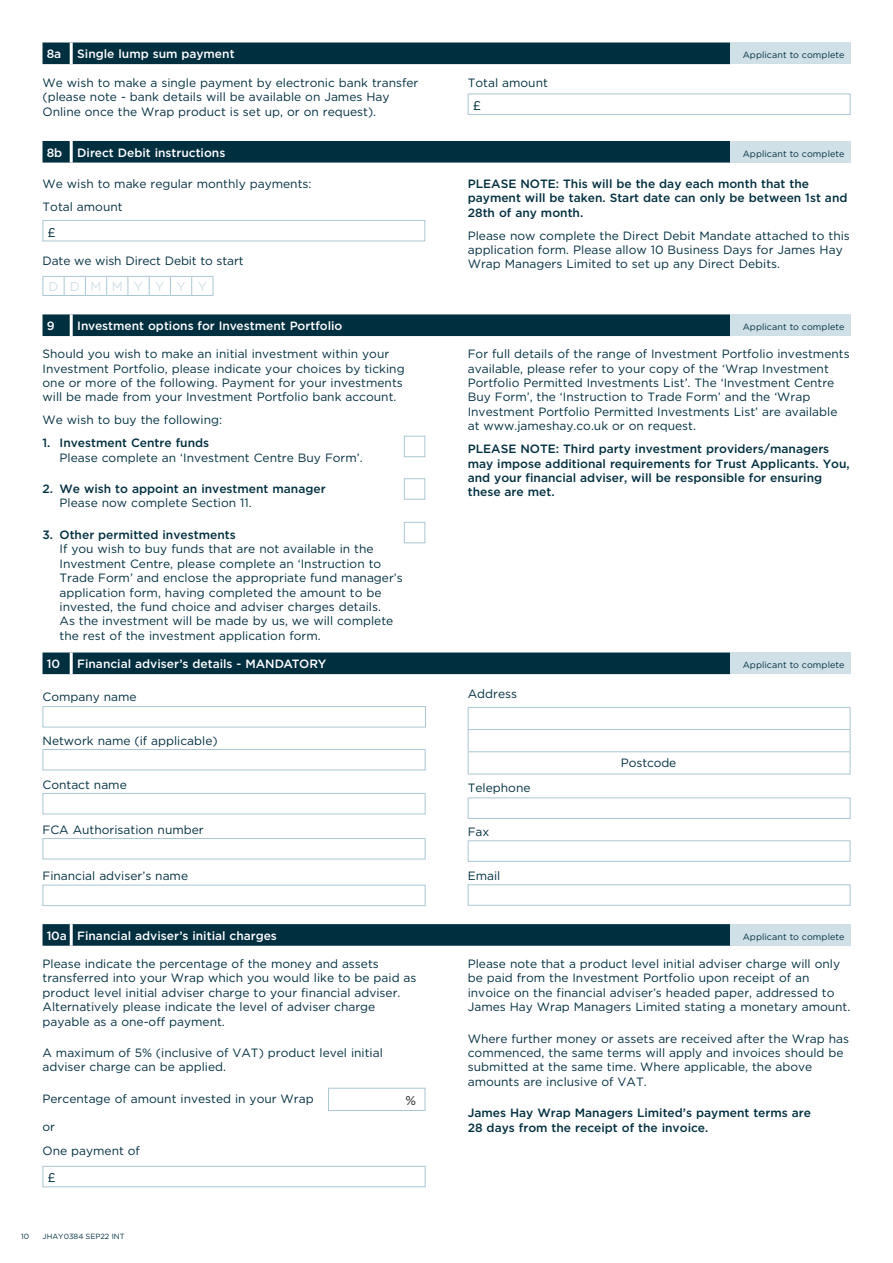
<style>
.page{position:relative;width:893px;height:1263px;background:#fff}
.page>*{position:absolute;margin:0;border:0;box-sizing:border-box;transform-origin:0 0}
.t1{font:12.75px "Gotham";letter-spacing:.885em;color:#d0e0e7}
.t2{font:12.75px "Gotham";color:#002f40}
.t3{font:12.75px "Gotham";color:#231f20}
.t4{font:12px/14.4px "Gotham";color:#002f40}
.t5{font:500 12px/14.4px "Gotham";color:#002f40}
.t6{font:500 12px "Gotham";color:#fff}
.t7{font:9px "Gotham";letter-spacing:.01em;color:#002f40}
.t8{font:7.5px "Gotham";color:#002f40}
</style>
<div class="page">
<div style="left:43px;top:43px;width:687px;height:21px;background:#002f40"></div>
<div style="left:730px;top:43px;width:120px;height:21px;background:#d0e0e7"></div>
<hr style="left:70px;top:43px;width:3px;height:21px;background:#fff">
<div style="left:43px;top:141px;width:687px;height:22px;background:#002f40"></div>
<div style="left:730px;top:141px;width:120px;height:22px;background:#d0e0e7"></div>
<hr style="left:70px;top:141px;width:3px;height:22px;background:#fff">
<div style="left:43px;top:314px;width:687px;height:22px;background:#002f40"></div>
<div style="left:730px;top:314px;width:120px;height:22px;background:#d0e0e7"></div>
<hr style="left:70px;top:314px;width:3px;height:22px;background:#fff">
<div style="left:468px;top:94px;width:382px;height:21px;border:1px solid #aac7d2"></div>
<div style="left:43px;top:220px;width:382px;height:21px;border:1px solid #aac7d2"></div>
<svg style="left:43px;top:276px;width:171px;height:20px"></svg>
<div style="left:404px;top:436px;width:21px;height:21px;background:#fff;border:1px solid #aac7d2"></div>
<div style="left:404px;top:478px;width:21px;height:22px;background:#fff;border:1px solid #aac7d2"></div>
<div style="left:404px;top:522px;width:21px;height:21px;background:#fff;border:1px solid #aac7d2"></div>
<div style="left:43px;top:652px;width:687px;height:22px;background:#002f40"></div>
<div style="left:730px;top:652px;width:120px;height:22px;background:#d0e0e7"></div>
<hr style="left:70px;top:652px;width:3px;height:22px;background:#fff">
<svg style="left:43px;top:924px;width:687px;height:22px;background:#043243"></svg>
<div style="left:730px;top:924px;width:120px;height:22px;background:#d0e0e7"></div>
<hr style="left:70px;top:924px;width:3px;height:22px;background:#fff">
<div style="left:43px;top:706px;width:383px;height:21px;background:#fff;border:1px solid #aac7d2"></div>
<div style="left:468px;top:797px;width:382px;height:22px;background:#fff;border:1px solid #aac7d2"></div>
<div style="left:43px;top:749px;width:382px;height:21px;background:#fff;border:1px solid #aac7d2"></div>
<div style="left:468px;top:840px;width:382px;height:22px;background:#fff;border:1px solid #aac7d2"></div>
<div style="left:43px;top:793px;width:382px;height:21px;background:#fff;border:1px solid #aac7d2"></div>
<div style="left:468px;top:884px;width:382px;height:22px;background:#fff;border:1px solid #aac7d2"></div>
<div style="left:43px;top:838px;width:382px;height:21px;background:#fff;border:1px solid #aac7d2"></div>
<div style="left:43px;top:885px;width:382px;height:21px;background:#fff;border:1px solid #aac7d2"></div>
<div style="left:328px;top:1088px;width:97px;height:23px;border:1px solid #aac7d2"></div>
<div style="left:43px;top:1166px;width:382px;height:21px;border:1px solid #aac7d2"></div>
<hr style="left:468px;top:707px;width:382px;height:1px;background:#aac7d2">
<hr style="left:468px;top:729px;width:382px;height:1px;background:#aac7d2">
<hr style="left:468px;top:751px;width:382px;height:1px;background:#aac7d2">
<svg style="left:468px;top:708px;width:1px;height:66px"></svg>
<svg style="left:850px;top:708px;width:1px;height:66px"></svg>
<hr style="left:468px;top:774px;width:382px;height:1px;background:#aac7d2">
<p class="t6" style="left:47px;top:46px;width:16px">8a</p>
<p class="t6" style="left:77px;top:46px;width:159px">Single lump sum payment</p>
<p class="t7" style="left:743px;top:49px;width:103px">Applicant to complete</p>
<p class="t4" style="left:43px;top:75px;width:377px">We wish to make a single payment by electronic bank transfer (please note - bank details will be available on James Hay<br>Online once the Wrap product is set up, or on request).</p>
<p class="t4" style="left:468px;top:75px;width:82px">Total amount</p>
<p class="t2" style="left:473px;top:97px;width:10px">£</p>
<p class="t6" style="left:47px;top:144px;width:180px">8b Direct Debit instructions</p>
<p class="t7" style="left:743px;top:148px;width:103px">Applicant to complete</p>
<p class="t4" style="left:43px;top:172px;width:271px;line-height:23px">We wish to make regular monthly payments:<br>Total amount</p>
<p class="t5" style="left:468px;top:176px;width:381px">PLEASE NOTE: This will be the day each month that the payment will be taken. Start date can only be between 1st and<br>28th of any month.</p>
<p class="t4" style="left:468px;top:228px;width:384px">Please now complete the Direct Debit Mandate attached to this application form. Please allow 10 Business Days for James Hay<br>Wrap Managers Limited to set up any Direct Debits.</p>
<p class="t2" style="left:47px;top:224px;width:10px">£</p>
<p class="t4" style="left:43px;top:254px;width:203px">Date we wish Direct Debit to start</p>
<p class="t1" style="left:49px;top:278px;width:160px">DDMMYYYY</p>
<p class="t6" style="left:47px;top:318px;width:9px">9</p>
<p class="t6" style="left:77px;top:318px;width:267px">Investment options for Investment Portfolio</p>
<p class="t7" style="left:743px;top:321px;width:103px">Applicant to complete</p>
<p class="t4" style="left:43px;top:347px;width:364px">Should you wish to make an initial investment within your Investment Portfolio, please indicate your choices by ticking one or more of the following. Payment for your investments will be made from your Investment Portfolio bank account.</p>
<p class="t4" style="left:43px;top:413px;width:181px">We wish to buy the following:</p>
<p class="t5" style="left:43px;top:436px;width:168px">1. Investment Centre funds</p>
<p class="t4" style="left:60px;top:450px;width:305px">Please complete an ‘Investment Centre Buy Form’.</p>
<p class="t5" style="left:43px;top:481px;width:285px">2. We wish to appoint an investment manager</p>
<p class="t4" style="left:60px;top:496px;width:194px">Please now complete Section 11.</p>
<p class="t5" style="left:43px;top:527px;width:195px">3. Other permitted investments</p>
<p class="t4" style="left:60px;top:542px;width:345px">If you wish to buy funds that are not available in the Investment Centre, please complete an ‘Instruction to Trade Form’ and enclose the appropriate fund manager’s application form, having completed the amount to be invested, the fund choice and adviser charges details.<br>As the investment will be made by us, we will complete the rest of the investment application form.</p>
<p class="t4" style="left:468px;top:347px;width:383px">For full details of the range of Investment Portfolio investments available, please refer to your copy of the ‘Wrap Investment Portfolio Permitted Investments List’. The ‘Investment Centre Buy Form’, the ‘Instruction to Trade Form’ and the ‘Wrap Investment Portfolio Permitted Investments List’ are available at www.jameshay.co.uk or on request.</p>
<p class="t5" style="left:468px;top:442px;width:384px">PLEASE NOTE: Third party investment providers/managers may impose additional requirements for Trust Applicants. You, and your financial adviser, will be responsible for ensuring these are met.</p>
<p class="t6" style="left:47px;top:656px;width:15px">10</p>
<p class="t6" style="left:77px;top:656px;width:251px">Financial adviser’s details - MANDATORY</p>
<p class="t7" style="left:743px;top:659px;width:103px">Applicant to complete</p>
<p class="t4" style="left:43px;top:689px;width:96px">Company name</p>
<p class="t4" style="left:468px;top:686px;width:51px">Address</p>
<p class="t4" style="left:43px;top:733px;width:177px">Network name (if applicable)</p>
<p class="t4" style="left:43px;top:777px;width:86px">Contact name</p>
<p class="t4" style="left:43px;top:822px;width:163px">FCA Authorisation number</p>
<p class="t4" style="left:43px;top:869px;width:147px">Financial adviser’s name</p>
<p class="t4" style="left:468px;top:780px;width:64px">Telephone</p>
<p class="t4" style="left:468px;top:824px;width:23px">Fax</p>
<p class="t4" style="left:468px;top:868px;width:34px">Email</p>
<p class="t4" style="left:621px;top:755px;width:57px">Postcode</p>
<p class="t6" style="left:47px;top:928px;width:232px">10a Financial adviser’s initial charges</p>
<p class="t7" style="left:743px;top:931px;width:103px">Applicant to complete</p>
<p class="t4" style="left:43px;top:956px;width:376px">Please indicate the percentage of the money and assets transferred into your Wrap which you would like to be paid as product level initial adviser charge to your financial adviser.<br>Alternatively please indicate the level of adviser charge payable as a one-off payment.</p>
<p class="t4" style="left:43px;top:1045px;width:342px">A maximum of 5% (inclusive of VAT) product level initial adviser charge can be applied.</p>
<p class="t4" style="left:43px;top:1091px;width:273px">Percentage of amount invested in your Wrap</p>
<p class="t3" style="left:405px;top:1092px;width:12px">%</p>
<p class="t4" style="left:43px;top:1119px;width:14px">or</p>
<p class="t4" style="left:43px;top:1143px;width:99px">One payment of</p>
<p class="t2" style="left:47px;top:1170px;width:10px">£</p>
<p class="t8" style="left:21px;top:1232px;width:10px">10</p>
<p class="t8" style="left:43px;top:1232px;width:84px">JHAY0384 SEP22 INT</p>
<p class="t4" style="left:468px;top:956px;width:384px">Please note that a product level initial adviser charge will only be paid from the Investment Portfolio upon receipt of an invoice on the financial adviser’s headed paper, addressed to James Hay Wrap Managers Limited stating a monetary amount.</p>
<p class="t4" style="left:468px;top:1031px;width:383px">Where further money or assets are received after the Wrap has commenced, the same terms will apply and invoices should be submitted at the same time. Where applicable, the above amounts are inclusive of VAT.</p>
<p class="t5" style="left:468px;top:1105px;width:345px">James Hay Wrap Managers Limited’s payment terms are<br>28 days from the receipt of the invoice.</p>
</div>
